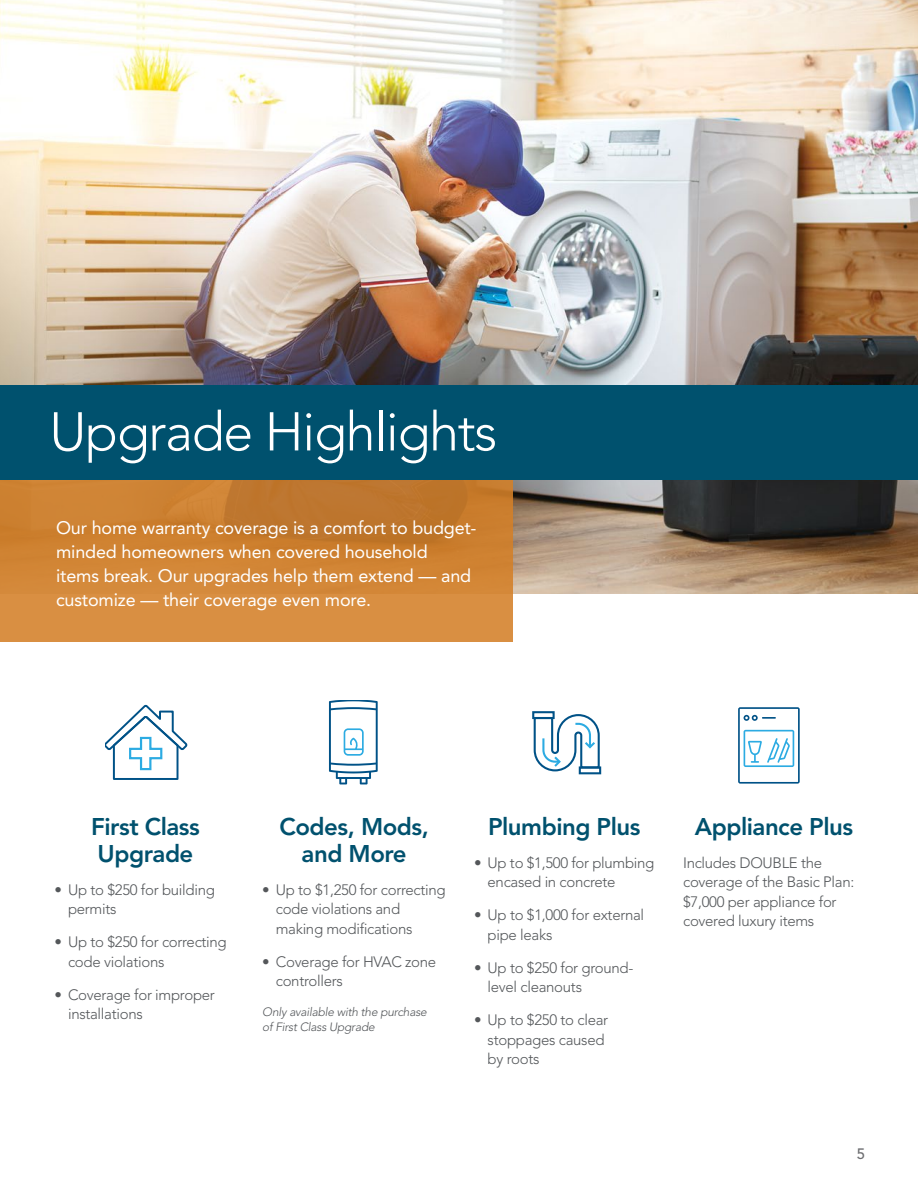
<style>
.page{position:relative;width:918px;height:1188px;background:#fff}
.page>*{position:absolute;margin:0;border:0;box-sizing:border-box;transform-origin:0 0}
.t1{font:300 54px "Avenir LT Std";letter-spacing:-.025em;color:#fff}
.t2{font:800 24px/27px "Avenir LT Std";letter-spacing:-.02em;color:#00516e;text-align:center}
.t3{font:18px/24px "Avenir LT Std";letter-spacing:-.01em;color:#fff}
.t4{font:300 15px/19.5px "Avenir LT Std";letter-spacing:-.02em;color:#54575a}
.t5{font:500 15px "Avenir LT Std";color:#6d6e71}
.t6{font:italic 300 12px/15px "Avenir LT Std";letter-spacing:-.02em;color:#54575a}
</style>
<div class="page">
<img style="left:0;top:0;width:918px;height:594px">
<div style="left:0;top:478px;width:513px;height:164px;background:linear-gradient(to bottom,#c2772a,#dc9143)"></div>
<div style="left:0;top:386px;width:918px;height:94px;background:#00516e"></div>
<svg style="left:105px;top:704px;width:83px;height:76px"></svg>
<svg style="left:329px;top:701px;width:49px;height:83px"></svg>
<div style="left:532px;top:711px;width:23px;height:8px;border:2px solid #005287"></div>
<div style="left:579px;top:766px;width:22px;height:8px;border:2px solid #005287"></div>
<svg style="left:533px;top:713px;width:68px;height:59px"></svg>
<svg style="left:738px;top:707px;width:62px;height:77px"></svg>
<h1 class="t1" style="left:49px;top:400px;width:449px">Upgrade Highlights</h1>
<p class="t3" style="left:56px;top:516px;width:422px">Our home warranty coverage is a comfort to budget&shy;minded homeowners when covered household<br>items break. Our upgrades help them extend — and customize — their coverage even more.</p>
<h2 class="t2" style="left:91px;top:813px;width:110px;text-align:left">First Class<br>Upgrade</h2>
<p class="t4" style="left:68px;top:880px;width:148px;text-indent:-14px">• Up to $250 for building permits</p>
<p class="t4" style="left:68px;top:933px;width:160px;text-indent:-14px">• Up to $250 for correcting code violations</p>
<p class="t4" style="left:68px;top:985px;width:148px;text-indent:-14px">• Coverage for improper installations</p>
<h2 class="t2" style="left:280px;top:813px;width:151px">Codes, Mods, and More</h2>
<p class="t4" style="left:276px;top:880px;width:171px;text-indent:-14px">• Up to $1,250 for correcting code violations and making modifications</p>
<p class="t4" style="left:276px;top:952px;width:162px;text-indent:-14px">• Coverage for HVAC zone controllers</p>
<p class="t6" style="left:262px;top:1005px;width:166px">Only available with the purchase of First Class Upgrade</p>
<h2 class="t2" style="left:488px;top:813px;width:154px">Plumbing Plus</h2>
<p class="t4" style="left:488px;top:853px;width:168px;text-indent:-14px">• Up to $1,500 for plumbing encased in concrete</p>
<p class="t4" style="left:488px;top:906px;width:158px;text-indent:-14px">• Up to $1,000 for external pipe leaks</p>
<p class="t4" style="left:488px;top:958px;width:147px;text-indent:-14px">• Up to $250 for ground&shy;level cleanouts</p>
<p class="t4" style="left:488px;top:1011px;width:122px;text-indent:-14px">• Up to $250 to clear stoppages caused by roots</p>
<h2 class="t2" style="left:695px;top:813px;width:160px">Appliance Plus</h2>
<p class="t4" style="left:683px;top:853px;width:173px">Includes DOUBLE the coverage of the Basic Plan: $7,000 per appliance for covered luxury items</p>
<p class="t5" style="left:857px;top:1145px;width:10px">5</p>
</div>
